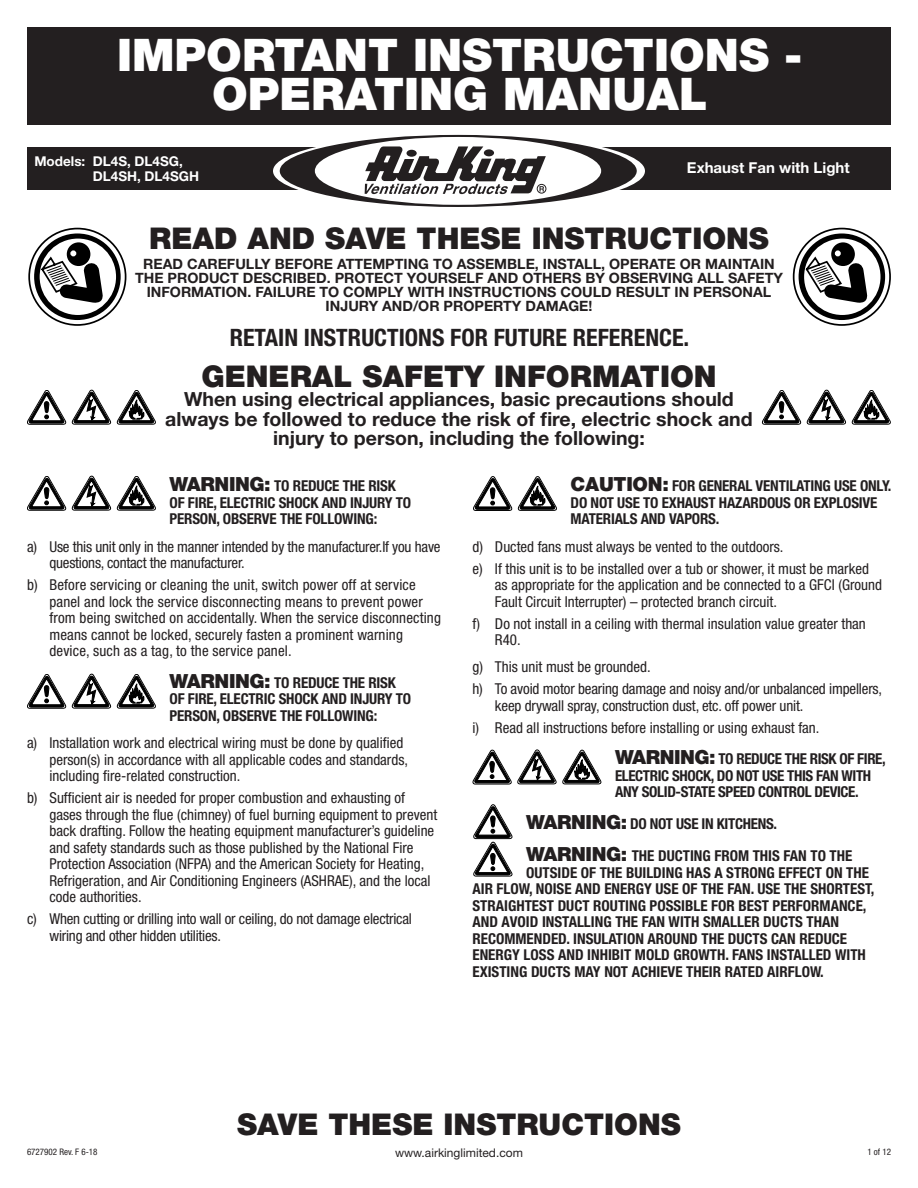
<style>
.page{position:relative;width:918px;height:1188px;background:#fff}
.page>*{position:absolute;margin:0;border:0;box-sizing:border-box;transform-origin:0 0}
.t1{font:900 45px/39px "Helvetica Neue";color:#fff;text-align:center}
.t2{font:900 30px "Helvetica Neue";color:#231f20}
.t3{font:700 condensed 24px "Helvetica Neue";color:#231f20}
.t4{font:700 19.5px/19.5px "Helvetica Neue";color:#231f20;text-align:center}
.t5{font:condensed 15px/16.5px "Helvetica Neue";color:#231f20}
.t6{font:700 condensed 15px/16.5px "Helvetica Neue";letter-spacing:-.01em;color:#231f20}
.t7{font:700 15px "Helvetica Neue";color:#fff}
.t8{font:700 14.25px/14.2px "Helvetica Neue";color:#231f20;text-align:center}
.t9{font:700 13.5px/15px "Helvetica Neue";color:#fff}
.t10{font:12px "Helvetica Neue";color:#231f20}
.t11{font:condensed 9px "Helvetica Neue";color:#231f20}
.s1{font-weight:900;font-stretch:normal;font-size:19.5px}
</style>
<div class="page">
<div style="left:27px;top:148px;width:864px;height:42px;background:#231f20"></div>
<svg style="left:273px;top:133px;width:372px;height:75px"></svg>
<div style="left:27px;top:27px;width:864px;height:97px;background:#231f20"></div>
<div style="left:280px;top:135px;width:357px;height:72px;background:#231f20;border-radius:50%"></div>
<div style="left:315px;top:137px;width:286px;height:68px;background:#fff;border-radius:50%"></div>
<svg style="left:365px;top:146px;width:181px;height:48px"></svg>
<svg style="left:117px;top:390px;width:39px;height:35px"></svg>
<svg style="left:72px;top:390px;width:39px;height:35px"></svg>
<svg style="left:27px;top:390px;width:39px;height:35px"></svg>
<div style="left:28px;top:228px;width:98px;height:98px;border:2px solid #000;border-radius:50%"></div>
<svg style="left:34px;top:233px;width:87px;height:87px"></svg>
<div style="left:793px;top:228px;width:98px;height:98px;border:2px solid #000;border-radius:50%"></div>
<svg style="left:799px;top:233px;width:86px;height:87px"></svg>
<svg style="left:852px;top:390px;width:39px;height:35px"></svg>
<svg style="left:807px;top:390px;width:39px;height:35px"></svg>
<svg style="left:762px;top:390px;width:39px;height:35px"></svg>
<svg style="left:117px;top:674px;width:39px;height:35px"></svg>
<svg style="left:72px;top:674px;width:39px;height:35px"></svg>
<svg style="left:27px;top:674px;width:39px;height:35px"></svg>
<svg style="left:518px;top:476px;width:39px;height:35px"></svg>
<svg style="left:473px;top:476px;width:39px;height:35px"></svg>
<svg style="left:473px;top:804px;width:40px;height:73px"></svg>
<svg style="left:117px;top:476px;width:39px;height:35px"></svg>
<svg style="left:72px;top:476px;width:39px;height:35px"></svg>
<svg style="left:27px;top:476px;width:39px;height:35px"></svg>
<svg style="left:472px;top:750px;width:130px;height:34px"></svg>
<h1 class="t1" style="left:117px;top:36px;width:687px">IMPORTANT INSTRUCTIONS -<br>OPERATING MANUAL</h1>
<p class="t9" style="left:93px;top:153px;width:108px;text-indent:-58px">Models: DL4S, DL4SG,<br>DL4SH, DL4SGH</p>
<p class="t7" style="left:687px;top:158px;width:164px">Exhaust Fan with Light</p>
<h2 class="t2" style="left:149px;top:220px;width:621px">READ AND SAVE THESE INSTRUCTIONS</h2>
<p class="t8" style="left:135px;top:256px;width:649px">READ CAREFULLY BEFORE ATTEMPTING TO ASSEMBLE, INSTALL, OPERATE OR MAINTAIN THE PRODUCT DESCRIBED. PROTECT YOURSELF AND OTHERS BY OBSERVING ALL SAFETY INFORMATION. FAILURE TO COMPLY WITH INSTRUCTIONS COULD RESULT IN PERSONAL INJURY AND/OR PROPERTY DAMAGE!</p>
<h3 class="t3" style="left:230px;top:323px;width:461px">RETAIN INSTRUCTIONS FOR FUTURE REFERENCE.</h3>
<h2 class="t2" style="left:201px;top:358px;width:517px">GENERAL SAFETY INFORMATION</h2>
<h3 class="t4" style="left:165px;top:389px;width:589px">When using electrical appliances, basic precautions should always be followed to reduce the risk of fire, electric shock and injury to person, including the following:</h3>
<p class="t6" style="left:170px;top:478px;width:243px"><span class="s1">WARNING:</span> TO REDUCE THE RISK<br>OF FIRE, ELECTRIC SHOCK AND INJURY TO<br>PERSON, OBSERVE THE FOLLOWING:</p>
<p class="t5" style="left:50px;top:538px;width:393px;text-indent:-22px">a) Use this unit only in the manner intended by the manufacturer.If you have questions, contact the manufacturer.</p>
<p class="t5" style="left:50px;top:576px;width:393px;text-indent:-22px">b) Before servicing or cleaning the unit, switch power off at service panel and lock the service disconnecting means to prevent power from being switched on accidentally. When the service disconnecting means cannot be locked, securely fasten a prominent warning device, such as a tag, to the service panel.</p>
<p class="t6" style="left:170px;top:674px;width:243px"><span class="s1">WARNING:</span> TO REDUCE THE RISK<br>OF FIRE, ELECTRIC SHOCK AND INJURY TO<br>PERSON, OBSERVE THE FOLLOWING:</p>
<p class="t5" style="left:50px;top:735px;width:360px;text-indent:-22px">a) Installation work and electrical wiring must be done by qualified person(s) in accordance with all applicable codes and standards, including fire-related construction.</p>
<p class="t5" style="left:50px;top:789px;width:389px;text-indent:-22px">b) Sufficient air is needed for proper combustion and exhausting of gases through the flue (chimney) of fuel burning equipment to prevent back drafting. Follow the heating equipment manufacturer’s guideline and safety standards such as those published by the National Fire Protection Association (NFPA) and the American Society for Heating, Refrigeration, and Air Conditioning Engineers (ASHRAE), and the local code authorities.</p>
<p class="t5" style="left:50px;top:910px;width:364px;text-indent:-22px">c) When cutting or drilling into wall or ceiling, do not damage electrical wiring and other hidden utilities.</p>
<p class="t6" style="left:571px;top:478px;width:322px"><span class="s1">CAUTION:</span> FOR GENERAL VENTILATING USE ONLY.<br>DO NOT USE TO EXHAUST HAZARDOUS OR EXPLOSIVE<br>MATERIALS AND VAPORS.</p>
<p class="t5" style="left:472px;top:535px;width:398px;line-height:21.9px">d) Ducted fans must always be vented to the outdoors.<br>e) If this unit is to be installed over a tub or shower, it must be marked</p>
<p class="t5" style="left:495px;top:576px;width:388px">as appropriate for the application and be connected to a GFCI (Ground<br>Fault Circuit Interrupter) – protected branch circuit.</p>
<p class="t5" style="left:495px;top:615px;width:372px;text-indent:-22px">f) Do not install in a ceiling with thermal insulation value greater than<br>R40.</p>
<p class="t5" style="left:472px;top:656px;width:411px;line-height:21.9px">g) This unit must be grounded.<br>h) To avoid motor bearing damage and noisy and/or unbalanced impellers,</p>
<p class="t5" style="left:472px;top:694px;width:349px;line-height:21.9px;text-align:center">keep drywall spray, construction dust, etc. off power unit.<br>i) Read all instructions before installing or using exhaust fan.</p>
<p class="t6" style="left:615px;top:751px;width:272px"><span class="s1">WARNING:</span> TO REDUCE THE RISK OF FIRE,<br>ELECTRIC SHOCK, DO NOT USE THIS FAN WITH<br>ANY SOLID-STATE SPEED CONTROL DEVICE.</p>
<p class="t6" style="left:526px;top:808px;width:328px;line-height:31.8px"><span class="s1">WARNING:</span> DO NOT USE IN KITCHENS.<br><span class="s1">WARNING:</span> THE DUCTING FROM THIS FAN TO THE</p>
<p class="t6" style="left:473px;top:864px;width:404px;text-indent:54px">OUTSIDE OF THE BUILDING HAS A STRONG EFFECT ON THE AIR FLOW, NOISE AND ENERGY USE OF THE FAN. USE THE SHORTEST, STRAIGHTEST DUCT ROUTING POSSIBLE FOR BEST PERFORMANCE, AND AVOID INSTALLING THE FAN WITH SMALLER DUCTS THAN RECOMMENDED. INSULATION AROUND THE DUCTS CAN REDUCE ENERGY LOSS AND INHIBIT MOLD GROWTH. FANS INSTALLED WITH EXISTING DUCTS MAY NOT ACHIEVE THEIR RATED AIRFLOW.</p>
<h2 class="t2" style="left:237px;top:1106px;width:445px">SAVE THESE INSTRUCTIONS</h2>
<p class="t11" style="left:27px;top:1146px;width:72px">6727902 Rev. F 6-18</p>
<p class="t10" style="left:395px;top:1146px;width:129px">www.airkinglimited.com</p>
<p class="t11" style="left:867px;top:1146px;width:25px">1 of 12</p>
</div>
